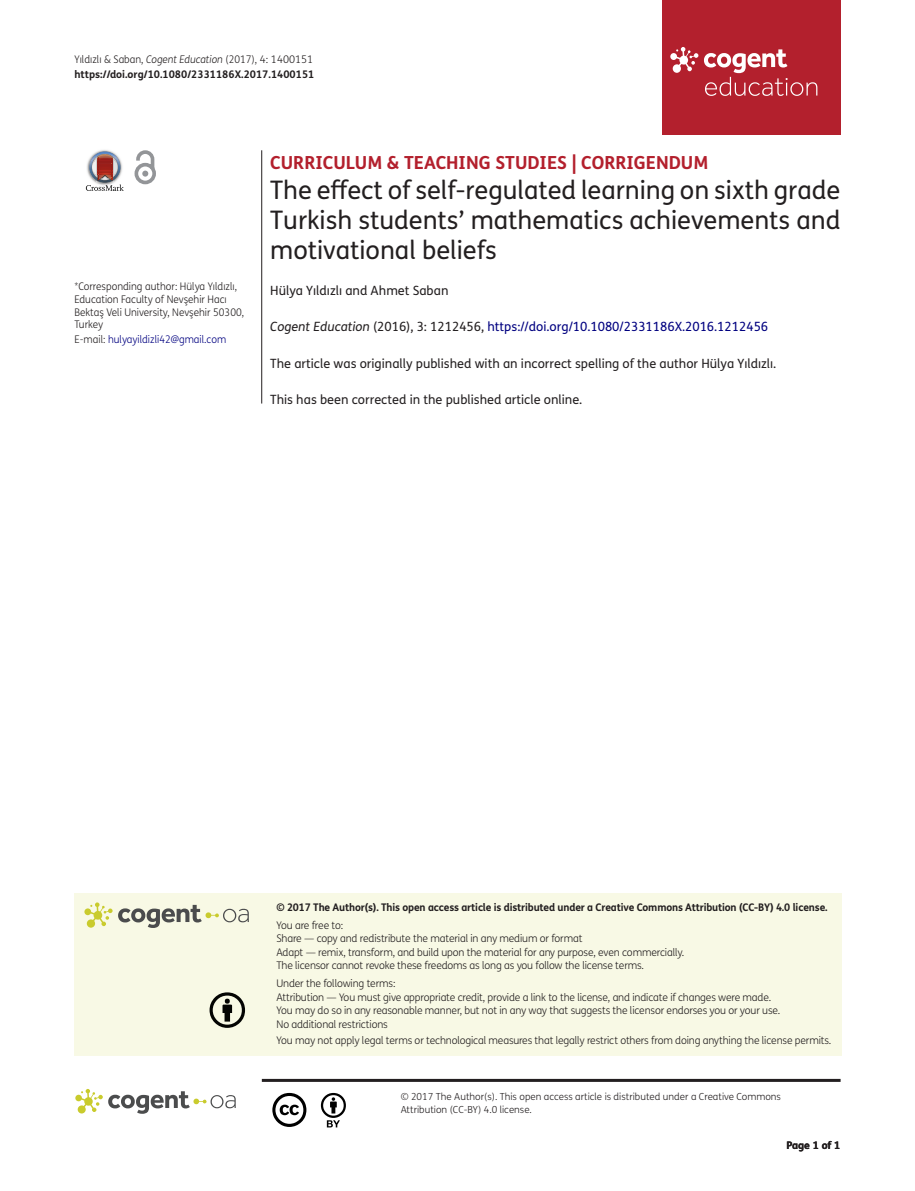
<style>
.page{position:relative;width:915px;height:1191px;background:#fff}
.page>*{position:absolute;margin:0;border:0;box-sizing:border-box;transform-origin:0 0}
.t1{font:25.5px/30px "FS Me Pro";color:#231f20;text-align:justify}
.t2{font:700 18px "FS Me Pro";color:#b3202d}
.t3{font:12.75px "FS Me Pro";color:#231f20}
.t4{font:12.75px "FS Me Pro";color:#000080}
.t5{font:300 10.5px/13.5px "FS Me Pro";letter-spacing:-.015em;color:#231f20}
.t6{font:700 10.5px/15px "FS Me Pro";letter-spacing:-.015em;color:#231f20}
.t7{font:300 10.5px/12.8px "FS Me Pro";letter-spacing:-.015em;color:#231f20;scale:.95 1}
.t8{font:300 10.5px "FS Me Pro";color:#000080;scale:.95 1}
.t9{font:300 9.75px/12.8px "FS Me Pro";color:#231f20}
.s1{font-weight:300}
.s2{font-weight:300;font-style:italic}
.s3{color:#231f20}
.s4{font-style:italic;color:#231f20}
</style>
<div class="page">
<svg style="left:86px;top:151px;width:38px;height:40px"></svg>
<svg style="left:134px;top:150px;width:22px;height:34px"></svg>
<hr style="left:261px;top:150px;width:1px;height:253px;background:#231f20">
<hr style="left:262px;top:1078px;width:578px;height:3px;background:#231f20">
<svg style="left:75px;top:1089px;width:161px;height:24px"></svg>
<svg style="left:272px;top:1093px;width:34px;height:34px"></svg>
<svg style="left:321px;top:1093px;width:25px;height:34px"></svg>
<div style="left:74px;top:893px;width:767px;height:162px;background:#f8f9e5"></div>
<svg style="left:118px;top:905px;width:131px;height:23px;background:#c7c8b8"></svg>
<svg style="left:84px;top:902px;width:28px;height:25px"></svg>
<svg style="left:209px;top:992px;width:36px;height:35px"></svg>
<div style="left:661px;top:0;width:179px;height:134px;background:#b3202d"></div>
<svg style="left:670px;top:47px;width:147px;height:49px"></svg>
<p class="t6" style="left:74px;top:51px;width:241px"><span class="s1">Yıldızlı &amp; Saban,</span> <span class="s2">Cogent Education</span> <span class="s1">(2017), 4: 1400151 </span>https://doi.org/10.1080/2331186X.2017.1400151</p>
<p class="t7" style="left:74px;top:280px;width:180px">*Corresponding author: Hülya Yıldızlı,<br>Education Faculty of Nevşehir Hacı<br>Bektaş Veli University, Nevşehir 50300,<br>Turkey</p>
<p class="t8" style="left:74px;top:332px;width:161px"><span class="s3">E-mail:</span> hulyayildizli42@gmail.com</p>
<h2 class="t2" style="left:270px;top:149px;width:439px">CURRICULUM &amp; TEACHING STUDIES | CORRIGENDUM</h2>
<h1 class="t1" style="left:270px;top:175px;width:571px">The effect of self-regulated learning on sixth grade Turkish students’ mathematics achievements and motivational beliefs</h1>
<p class="t3" style="left:270px;top:282px;width:180px">Hülya Yıldızlı and Ahmet Saban</p>
<p class="t4" style="left:270px;top:318px;width:499px"><span class="s4">Cogent Education</span> <span class="s3">(2016), 3: 1212456,</span> https://doi.org/10.1080/2331186X.2016.1212456</p>
<p class="t3" style="left:270px;top:354px;width:507px">The article was originally published with an incorrect spelling of the author Hülya Yıldızlı.</p>
<p class="t3" style="left:270px;top:390px;width:313px">This has been corrected in the published article online.</p>
<p class="t6" style="left:276px;top:899px;width:552px">© 2017 The Author(s). This open access article is distributed under a Creative Commons Attribution (CC-BY) 4.0 license.</p>
<p class="t5" style="left:276px;top:918px;width:409px">You are free to:<br>Share — copy and redistribute the material in any medium or format<br>Adapt — remix, transform, and build upon the material for any purpose, even commercially.<br>The licensor cannot revoke these freedoms as long as you follow the license terms.</p>
<p class="t5" style="left:276px;top:976px;width:505px">Under the following terms:<br>Attribution — You must give appropriate credit, provide a link to the license, and indicate if changes were made.<br>You may do so in any reasonable manner, but not in any way that suggests the licensor endorses you or your use.<br>No additional restrictions</p>
<p class="t5" style="left:276px;top:1033px;width:556px">You may not apply legal terms or technological measures that legally restrict others from doing anything the license permits.</p>
<p class="t9" style="left:400px;top:1090px;width:381px">© 2017 The Author(s). This open access article is distributed under a Creative Commons<br>Attribution (CC-BY) 4.0 license.</p>
<p class="t6" style="left:786px;top:1137px;width:56px">Page 1 of 1</p>
</div>
